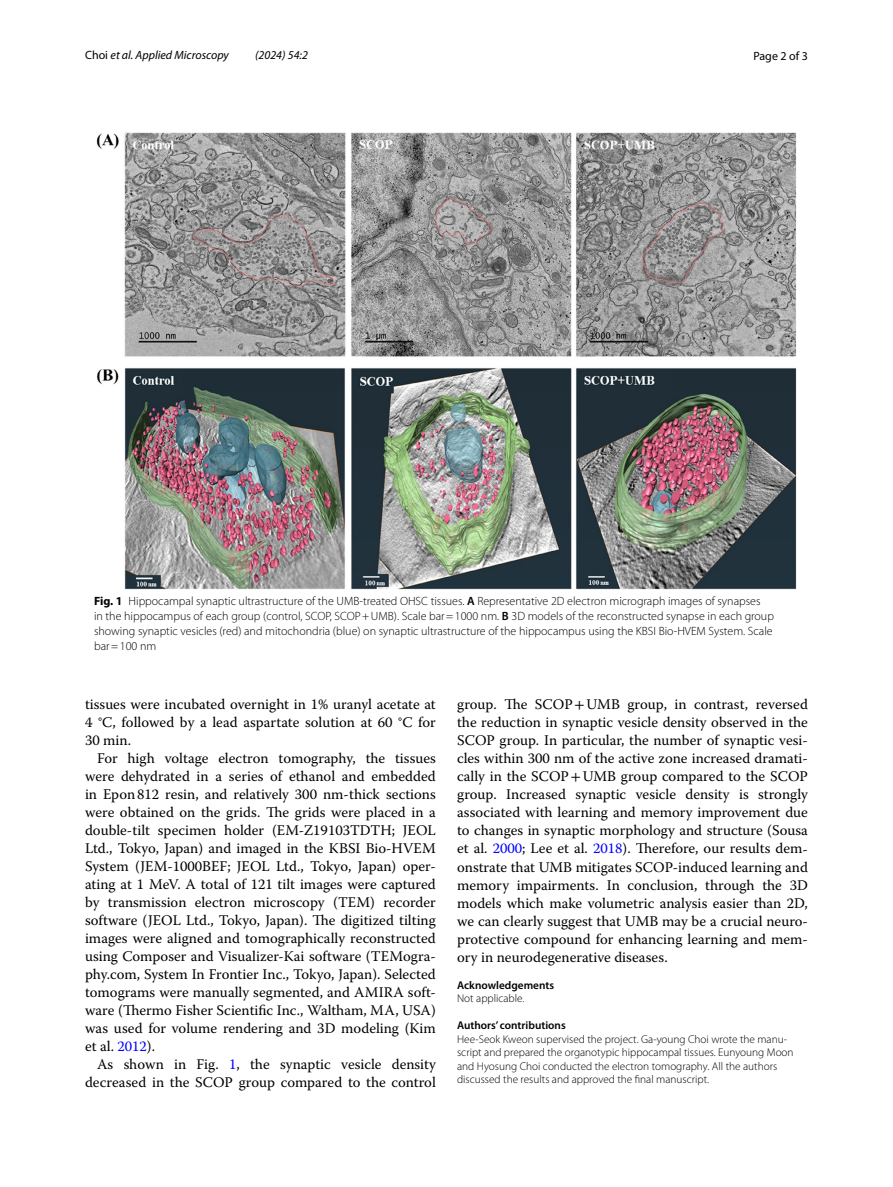
<style>
.page{position:relative;width:893px;height:1187px;background:#fff}
.page>*{position:absolute;margin:0;border:0;box-sizing:border-box;transform-origin:0 0}
.t1{font:14.7px/18px "Warnock Pro";color:#000;text-align:justify}
.t2{font:300 12px/15px "Myriad Pro";color:#000}
.t3{font:italic 12px "Myriad Pro";color:#000}
.t4{font:12px "Myriad Pro";color:#000}
.t5{font:300 11.25px/13.5px "Myriad Pro";color:#000}
.t6{font:600 11.25px "Myriad Pro";color:#000}
.s1{font-style:normal}
.s2{font-weight:700}
.s3{font-weight:600}
.s4{color:#00f}
.s5{font-family:"STIX"}
</style>
<div class="page">
<img style="left:96px;top:133px;width:701px;height:456px">
<p class="t3" style="left:85px;top:48px;width:145px"><span class="s1">Choi</span> et al. Applied Microscopy</p>
<p class="t3" style="left:255px;top:48px;width:54px">(2024) 54:2</p>
<p class="t4" style="left:753px;top:48px;width:56px">Page 2 of 3</p>
<p class="t2" style="left:94px;top:593px;width:681px"><span class="s2">Fig. 1</span> Hippocampal synaptic ultrastructure of the UMB-treated OHSC tissues. <span class="s3">A</span> Representative 2D electron micrograph images of synapses<br>in the hippocampus of each group (control, SCOP, SCOP+UMB). Scale bar=1000 nm. <span class="s3">B</span> 3D models of the reconstructed synapse in each group showing synaptic vesicles (red) and mitochondria (blue) on synaptic ultrastructure of the hippocampus using the KBSI Bio-HVEM System. Scale bar=100 nm</p>
<p class="t1" style="left:85px;top:695px;width:352px">tissues were incubated overnight in 1% uranyl acetate at 4 °C, followed by a lead aspartate solution at 60 °C for 30 min.</p>
<p class="t1" style="left:85px;top:749px;width:352px;text-indent:12px">For high voltage electron tomography, the tissues were dehydrated in a series of ethanol and embedded in Epon812 resin, and relatively 300 nm-thick sections were obtained on the grids. The grids were placed in a double-tilt specimen holder (EM-Z19103TDTH; JEOL Ltd., Tokyo, Japan) and imaged in the KBSI Bio-HVEM System (JEM-1000BEF; JEOL Ltd., Tokyo, Japan) oper&shy;ating at 1 MeV. A total of 121 tilt images were captured by transmission electron microscopy (TEM) recorder software (JEOL Ltd., Tokyo, Japan). The digitized tilting images were aligned and tomographically reconstructed using Composer and Visualizer-Kai software (TEMogra&shy;phy.com, System In Frontier Inc., Tokyo, Japan). Selected tomograms were manually segmented, and AMIRA soft&shy;ware (Thermo Fisher Scientific Inc., Waltham, MA, USA) was used for volume rendering and 3D modeling (Kim et al. <span class="s4">2012</span>).</p>
<p class="t1" style="left:85px;top:1055px;width:352px;text-align:right">As shown in Fig. <span class="s4">1</span>, the synaptic vesicle density decreased in the SCOP group compared to the control</p>
<p class="t1" style="left:457px;top:695px;width:352px">group. The SCOP<span class="s5">+</span>UMB group, in contrast, reversed the reduction in synaptic vesicle density observed in the SCOP group. In particular, the number of synaptic vesi&shy;cles within 300 nm of the active zone increased dramati&shy;cally in the SCOP<span class="s5">+</span>UMB group compared to the SCOP group. Increased synaptic vesicle density is strongly associated with learning and memory improvement due to changes in synaptic morphology and structure (Sousa et al. <span class="s4">2000</span>; Lee et al. <span class="s4">2018</span>). Therefore, our results dem&shy;onstrate that UMB mitigates SCOP-induced learning and memory impairments. In conclusion, through the 3D models which make volumetric analysis easier than 2D, we can clearly suggest that UMB may be a crucial neuro&shy;protective compound for enhancing learning and mem&shy;ory in neurodegenerative diseases.</p>
<p class="t6" style="left:457px;top:977px;width:98px">Acknowledgements</p>
<p class="t5" style="left:457px;top:991px;width:69px">Not applicable.</p>
<p class="t6" style="left:457px;top:1018px;width:110px">Authors’ contributions</p>
<p class="t5" style="left:457px;top:1032px;width:338px">Hee-Seok Kweon supervised the project. Ga-young Choi wrote the manu‑ script and prepared the organotypic hippocampal tissues. Eunyoung Moon and Hyosung Choi conducted the electron tomography. All the authors discussed the results and approved the final manuscript.</p>
</div>
